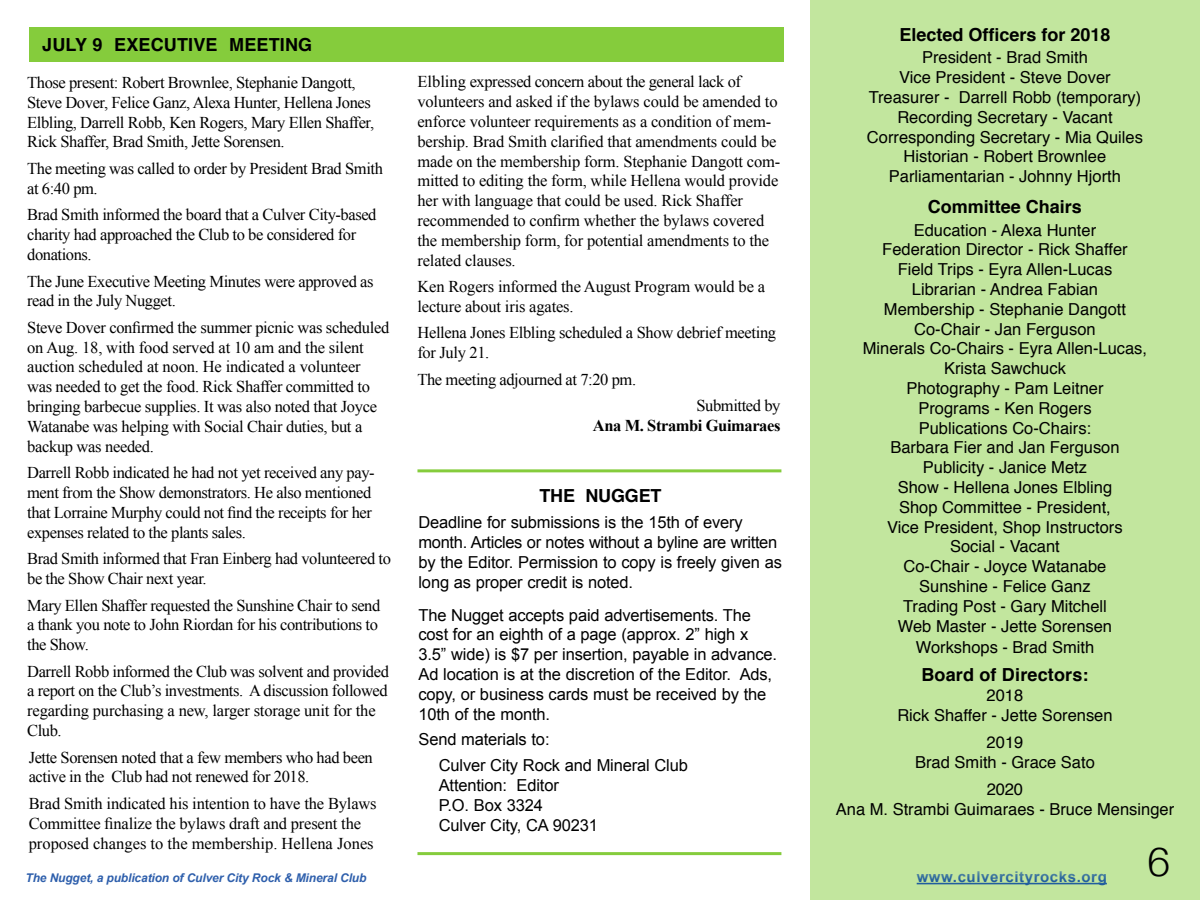
<style>
.page{position:relative;width:1200px;height:900px;background:#fff}
.page>*{position:absolute;margin:0;border:0;box-sizing:border-box;transform-origin:0 0}
.t1{font:300 40.5px "Helvetica Neue";color:#000}
.t2{font:700 18px "Helvetica";color:#000}
.t3{font:16.5px/19.8px "Times New Roman";letter-spacing:-.025em;color:#000}
.t4{font:16.5px/19.8px "Helvetica";color:#000;text-align:center}
.t5{font:16.5px/19.8px "Arial";letter-spacing:-.01em;color:#000}
.t6{font:700 16.5px "Times New Roman";letter-spacing:-.025em;color:#000}
.t7{font:700 15px "Arial";letter-spacing:.04em;color:#215e9e}
.t8{font:italic 700 12px "Arial";letter-spacing:-.01em;color:#2e5fac}
</style>
<div class="page">
<div style="left:810px;top:0;width:390px;height:900px;background:#c2e69e"></div>
<hr style="left:917px;top:883px;width:190px;height:1px;background:#215e9e">
<div style="left:29px;top:27px;width:754px;height:34px;background:#85cc3c"></div>
<hr style="left:417px;top:469px;width:364px;height:3px;background:#85cc3c">
<hr style="left:417px;top:852px;width:364px;height:3px;background:#85cc3c">
<p class="t2" style="left:899px;top:20px;width:213px">Elected Officers for 2018</p>
<p class="t4" style="left:867px;top:48px;width:277px">President - Brad Smith<br>Vice President - Steve Dover<br>Treasurer - Darrell Robb (temporary)<br>Recording Secretary - Vacant<br>Corresponding Secretary - Mia Quiles<br>Historian - Robert Brownlee<br>Parliamentarian - Johnny Hjorth</p>
<p class="t2" style="left:928px;top:192px;width:156px">Committee Chairs</p>
<p class="t4" style="left:863px;top:220px;width:286px">Education - Alexa Hunter<br>Federation Director - Rick Shaffer<br>Field Trips - Eyra Allen-Lucas<br>Librarian - Andrea Fabian<br>Membership - Stephanie Dangott<br>Co-Chair - Jan Ferguson<br>Minerals Co-Chairs - Eyra Allen-Lucas,<br>Krista Sawchuck<br>Photography - Pam Leitner<br>Programs - Ken Rogers<br>Publications Co-Chairs:<br>Barbara Fier and Jan Ferguson<br>Publicity - Janice Metz<br>Show - Hellena Jones Elbling<br>Shop Committee - President,<br>Vice President, Shop Instructors<br>Social - Vacant<br>Co-Chair - Joyce Watanabe<br>Sunshine - Felice Ganz<br>Trading Post - Gary Mitchell<br>Web Master - Jette Sorensen<br>Workshops - Brad Smith</p>
<p class="t2" style="left:921px;top:660px;width:169px">Board of Directors:</p>
<p class="t4" style="left:897px;top:686px;width:217px">2018<br>Rick Shaffer - Jette Sorensen</p>
<p class="t4" style="left:915px;top:733px;width:181px">2019<br>Brad Smith - Grace Sato</p>
<p class="t4" style="left:836px;top:780px;width:340px">2020<br>Ana M. Strambi Guimaraes - Bruce Mensinger</p>
<p class="t2" style="left:42px;top:30px;width:272px">JULY 9 EXECUTIVE MEETING</p>
<p class="t3" style="left:27px;top:72px;width:348px">Those present: Robert Brownlee, Stephanie Dangott, Steve Dover, Felice Ganz, Alexa Hunter, Hellena Jones Elbling, Darrell Robb, Ken Rogers, Mary Ellen Shaffer, Rick Shaffer, Brad Smith, Jette Sorensen.</p>
<p class="t3" style="left:27px;top:158px;width:357px">The meeting was called to order by President Brad Smith at 6:40 pm.</p>
<p class="t3" style="left:27px;top:205px;width:351px">Brad Smith informed the board that a Culver City-based charity had approached the Club to be considered for donations.</p>
<p class="t3" style="left:27px;top:271px;width:348px">The June Executive Meeting Minutes were approved as read in the July Nugget.</p>
<p class="t3" style="left:27px;top:317px;width:364px">Steve Dover confirmed the summer picnic was scheduled on Aug. 18, with food served at 10 am and the silent auction scheduled at noon. He indicated a volunteer was needed to get the food. Rick Shaffer committed to bringing barbecue supplies. It was also noted that Joyce Watanabe was helping with Social Chair duties, but a backup was needed.</p>
<p class="t3" style="left:27px;top:463px;width:349px">Darrell Robb indicated he had not yet received any pay&shy;ment from the Show demonstrators. He also mentioned that Lorraine Murphy could not find the receipts for her expenses related to the plants sales.</p>
<p class="t3" style="left:27px;top:548px;width:365px">Brad Smith informed that Fran Einberg had volunteered to be the Show Chair next year.</p>
<p class="t3" style="left:27px;top:595px;width:355px">Mary Ellen Shaffer requested the Sunshine Chair to send a thank you note to John Riordan for his contributions to the Show.</p>
<p class="t3" style="left:27px;top:661px;width:363px">Darrell Robb informed the Club was solvent and provided a report on the Club’s investments. A discussion followed regarding purchasing a new, larger storage unit for the Club.</p>
<p class="t3" style="left:29px;top:747px;width:346px">Jette Sorensen noted that a few members who had been active in the Club had not renewed for 2018.</p>
<p class="t3" style="left:29px;top:793px;width:350px">Brad Smith indicated his intention to have the Bylaws<br>Committee finalize the bylaws draft and present the proposed changes to the membership. Hellena Jones</p>
<p class="t3" style="left:417px;top:72px;width:364px">Elbling expressed concern about the general lack of volunteers and asked if the bylaws could be amended to enforce volunteer requirements as a condition of mem&shy;bership. Brad Smith clarified that amendments could be made on the membership form. Stephanie Dangott com&shy;mitted to editing the form, while Hellena would provide her with language that could be used. Rick Shaffer recommended to confirm whether the bylaws covered the membership form, for potential amendments to the related clauses.</p>
<p class="t3" style="left:417px;top:276px;width:349px">Ken Rogers informed the August Program would be a lecture about iris agates.</p>
<p class="t3" style="left:417px;top:323px;width:360px">Hellena Jones Elbling scheduled a Show debrief meeting for July 21.</p>
<p class="t3" style="left:417px;top:369px;width:220px">The meeting adjourned at 7:20 pm.</p>
<p class="t3" style="left:697px;top:396px;width:85px">Submitted by</p>
<p class="t6" style="left:593px;top:414px;width:189px">Ana M. Strambi Guimaraes</p>
<p class="t2" style="left:539px;top:481px;width:124px">THE NUGGET</p>
<p class="t5" style="left:418px;top:513px;width:365px">Deadline for submissions is the 15th of every month. Articles or notes without a byline are written by the Editor. Permission to copy is freely given as long as proper credit is noted.</p>
<p class="t5" style="left:418px;top:605px;width:360px">The Nugget accepts paid advertisements. The cost for an eighth of a page (approx. 2” high x 3.5” wide) is $7 per insertion, payable in advance.<br>Ad location is at the discretion of the Editor. Ads, copy, or business cards must be received by the 10th of the month.</p>
<p class="t5" style="left:439px;top:727px;width:251px;line-height:25.8px;text-indent:-20px">Send materials to:<br>Culver City Rock and Mineral Club</p>
<p class="t5" style="left:439px;top:775px;width:161px">Attention: Editor<br>P.O. Box 3324<br>Culver City, CA 90231</p>
<h1 class="t1" style="left:1148px;top:829px;width:24px">6</h1>
<p class="t8" style="left:26px;top:870px;width:342px">The Nugget, a publication of Culver City Rock &amp; Mineral Club</p>
<p class="t7" style="left:917px;top:867px;width:192px">www.culvercityrocks.org</p>
</div>
